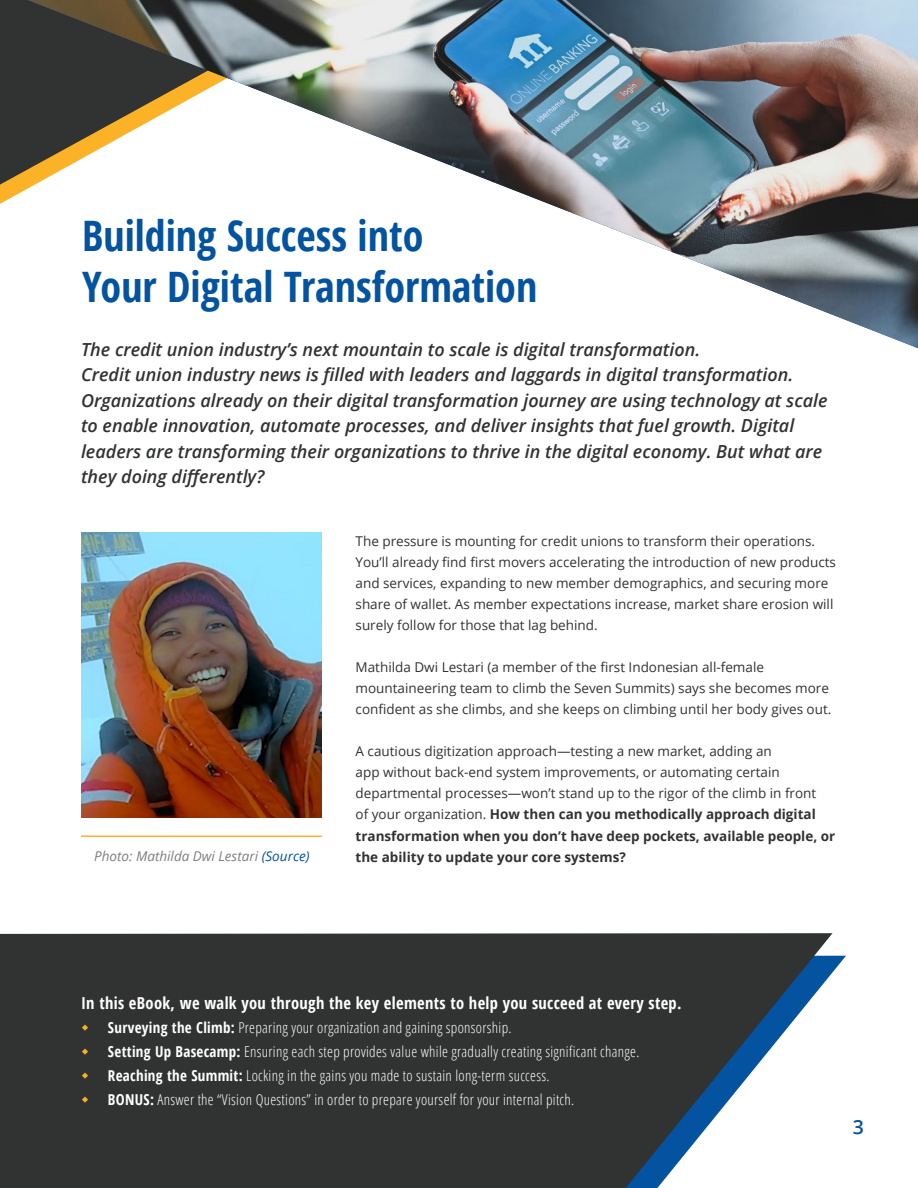
<style>
.page{position:relative;width:918px;height:1188px;background:#fff}
.page>*{position:absolute;margin:0;border:0;box-sizing:border-box;transform-origin:0 0}
.t1{font:700 42px/50.4px "Open Sans Condensed";color:#0453a0}
.t2{font:600 19.5px "Open Sans";color:#0453a0}
.t3{font:italic 600 18px/25.5px "Open Sans";color:#313232}
.t4{font:700 16.5px "Open Sans Condensed";letter-spacing:.02em;color:#fff}
.t5{font:300 15px/24px "Open Sans Condensed";letter-spacing:.02em;color:#fff}
.t6{font:13.5px/21px "Open Sans";color:#313232}
.t7{font:italic 13.5px "Open Sans";color:#817d7d}
.s1{color:#0453a0}
.s2{font-weight:700}
</style>
<div class="page">
<svg style="left:0;top:933px;width:833px;height:255px;background:#424648"></svg>
<div style="left:0;top:0;width:28px;height:185px;background:#313232"></div>
<img style="left:28px;top:0;width:890px;height:348px">
<img style="left:81px;top:532px;width:241px;height:285px">
<hr style="left:81px;top:836px;width:241px;height:1px;background:#fcb227">
<svg style="left:82px;top:1024px;width:6px;height:7px"></svg>
<svg style="left:82px;top:1048px;width:6px;height:7px"></svg>
<svg style="left:82px;top:1072px;width:6px;height:7px"></svg>
<svg style="left:82px;top:1096px;width:6px;height:7px"></svg>
<h1 class="t1" style="left:82px;top:210px;width:457px">Building Success into<br>Your Digital Transformation</h1>
<p class="t3" style="left:81px;top:336px;width:748px">The credit union industry’s next mountain to scale is digital transformation.<br>Credit union industry news is filled with leaders and laggards in digital transformation.<br>Organizations already on their digital transformation journey are using technology at scale to enable innovation, automate processes, and deliver insights that fuel growth. Digital leaders are transforming their organizations to thrive in the digital economy. But what are they doing differently?</p>
<p class="t7" style="left:94px;top:847px;width:217px">Photo: Mathilda Dwi Lestari <span class="s1">(Source)</span></p>
<p class="t6" style="left:356px;top:531px;width:482px">The pressure is mounting for credit unions to transform their operations.<br>You’ll already find first movers accelerating the introduction of new products and services, expanding to new member demographics, and securing more share of wallet. As member expectations increase, market share erosion will surely follow for those that lag behind.</p>
<p class="t6" style="left:356px;top:657px;width:477px">Mathilda Dwi Lestari (a member of the first Indonesian all-female mountaineering team to climb the Seven Summits) says she becomes more confident as she climbs, and she keeps on climbing until her body gives out.</p>
<p class="t6" style="left:356px;top:741px;width:481px">A cautious digitization approach—testing a new market, adding an<br>app without back-end system improvements, or automating certain departmental processes—won’t stand up to the rigor of the climb in front<br>of your organization. <span class="s2">How then can you methodically approach digital transformation when you don’t have deep pockets, available people, or the ability to update your core systems?</span></p>
<p class="t4" style="left:81px;top:991px;width:602px">In this eBook, we walk you through the key elements to help you succeed at every step.</p>
<p class="t5" style="left:108px;top:1015px;width:533px"><span class="s2">Surveying the Climb:</span> Preparing your organization and gaining sponsorship.<br><span class="s2">Setting Up Basecamp:</span> Ensuring each step provides value while gradually creating significant change.<br><span class="s2">Reaching the Summit:</span> Locking in the gains you made to sustain long-term success.<br><span class="s2">BONUS:</span> Answer the “Vision Questions” in order to prepare yourself for your internal pitch.</p>
<h2 class="t2" style="left:853px;top:1114px;width:13px">3</h2>
</div>
